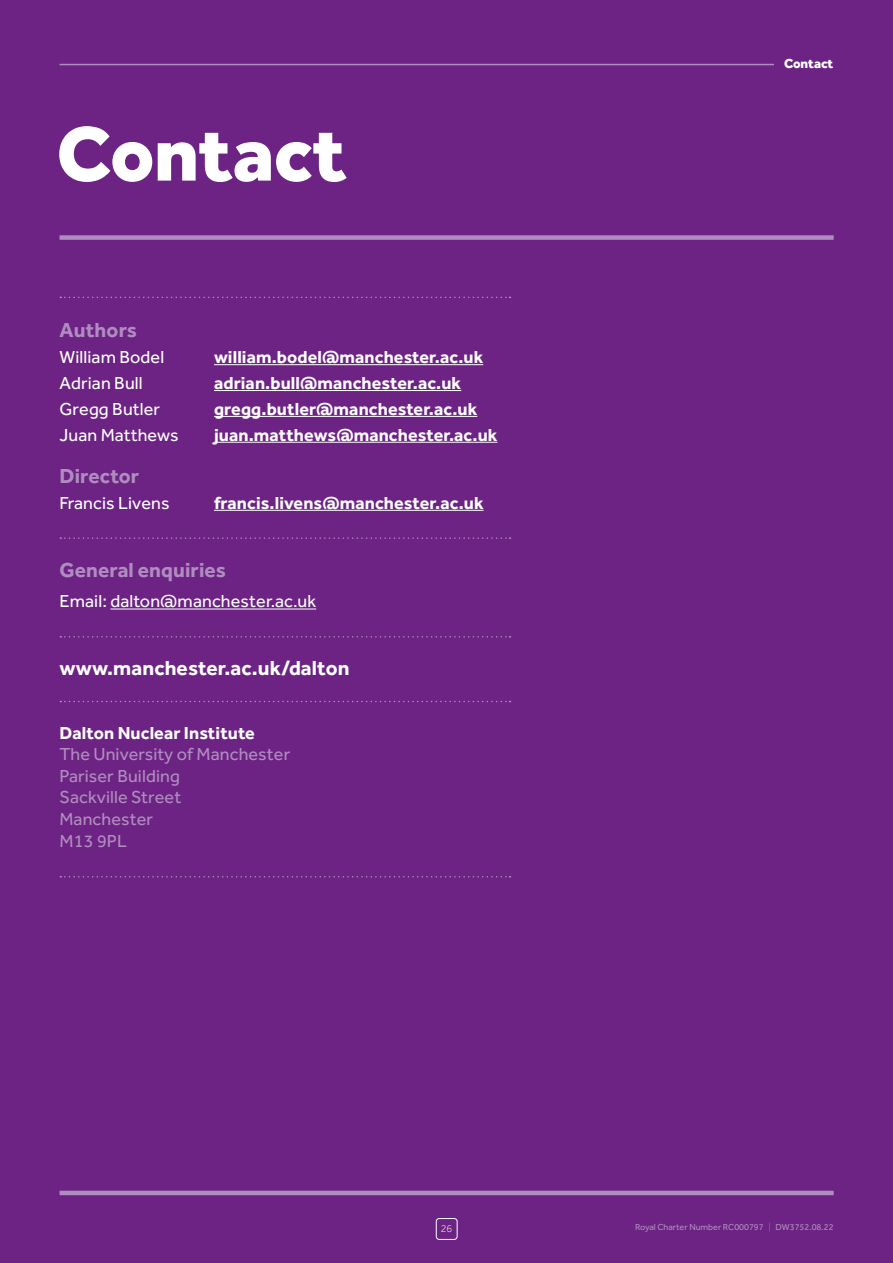
<style>
.page{position:relative;width:893px;height:1263px;background:#6c2383}
.page>*{position:absolute;margin:0;border:0;box-sizing:border-box;transform-origin:0 0}
.t1{font:800 79.5px "Effra";letter-spacing:-.01em;color:#fff}
.t2{font:700 21px "Effra";letter-spacing:.005em;color:#b08dc0}
.t3{font:700 21px "Effra";letter-spacing:.005em;color:#fff}
.t4{font:700 18px "Effra";letter-spacing:.005em;color:#fff}
.t5{font:18px/21.6px "Effra";letter-spacing:.005em;color:#b08dc0}
.t6{font:18px "Effra";letter-spacing:.005em;color:#fff}
.t7{font:800 13.5px "Effra";letter-spacing:-.01em;color:#fff}
.t8{font:300 10.5px "Effra";color:#fff}
.t9{font:9px "Effra";color:#b08dc0}
.s1{font-weight:700;color:#fff}
.s2{font-weight:300}
</style>
<div class="page">
<div style="left:60px;top:235px;width:774px;height:5px;background:#b08dc0"></div>
<hr style="left:214px;top:364px;width:269px;height:1px;background:#fff">
<hr style="left:214px;top:390px;width:247px;height:1px;background:#fff">
<hr style="left:214px;top:416px;width:263px;height:1px;background:#fff">
<hr style="left:214px;top:442px;width:283px;height:1px;background:#fff">
<hr style="left:214px;top:510px;width:270px;height:1px;background:#fff">
<hr style="left:110px;top:609px;width:206px;height:1px;background:#fff">
<svg style="left:60px;top:876px;width:450px;height:1px"></svg>
<svg style="left:60px;top:537px;width:450px;height:2px"></svg>
<svg style="left:60px;top:297px;width:450px;height:1px"></svg>
<svg style="left:60px;top:701px;width:450px;height:1px"></svg>
<svg style="left:60px;top:636px;width:450px;height:1px"></svg>
<hr style="left:60px;top:64px;width:773px;height:1px;background:#b08dc0">
<hr style="left:60px;top:1191px;width:774px;height:4px;background:#b08dc0">
<div style="left:774px;top:53px;width:59px;height:21px;background:#6c2383"></div>
<div style="left:436px;top:1218px;width:21px;height:21px;border:1px solid #fff;border-radius:3px"></div>
<h1 class="t1" style="left:57px;top:105px;width:292px">Contact</h1>
<p class="t2" style="left:60px;top:318px;width:79px">Authors</p>
<p class="t6" style="left:60px;top:347px;width:106px">William Bodel</p>
<p class="t4" style="left:214px;top:346px;width:271px">william.bodel@manchester.ac.uk</p>
<p class="t6" style="left:60px;top:373px;width:85px">Adrian Bull</p>
<p class="t4" style="left:214px;top:372px;width:249px">adrian.bull@manchester.ac.uk</p>
<p class="t6" style="left:60px;top:398px;width:102px">Gregg Butler</p>
<p class="t4" style="left:214px;top:398px;width:265px">gregg.butler@manchester.ac.uk</p>
<p class="t6" style="left:60px;top:424px;width:121px">Juan Matthews</p>
<p class="t4" style="left:214px;top:424px;width:285px">juan.matthews@manchester.ac.uk</p>
<p class="t2" style="left:60px;top:463px;width:81px">Director</p>
<p class="t6" style="left:60px;top:492px;width:111px">Francis Livens</p>
<p class="t4" style="left:214px;top:492px;width:271px">francis.livens@manchester.ac.uk</p>
<p class="t2" style="left:60px;top:557px;width:168px">General enquiries</p>
<p class="t6" style="left:60px;top:590px;width:258px">Email: dalton@manchester.ac.uk</p>
<p class="t3" style="left:60px;top:655px;width:292px">www.manchester.ac.uk/dalton</p>
<p class="t5" style="left:60px;top:722px;width:232px"><span class="s1">Dalton Nuclear Institute<br></span>The University of Manchester<br>Pariser Building<br>Sackville Street<br>Manchester<br>M13 9PL</p>
<p class="t7" style="left:784px;top:55px;width:51px">Contact</p>
<p class="t8" style="left:441px;top:1223px;width:13px">26</p>
<p class="t9" style="left:635px;top:1222px;width:200px">Royal Charter Number RC000797 <span class="s2">|</span> DW3752.08.22</p>
</div>
